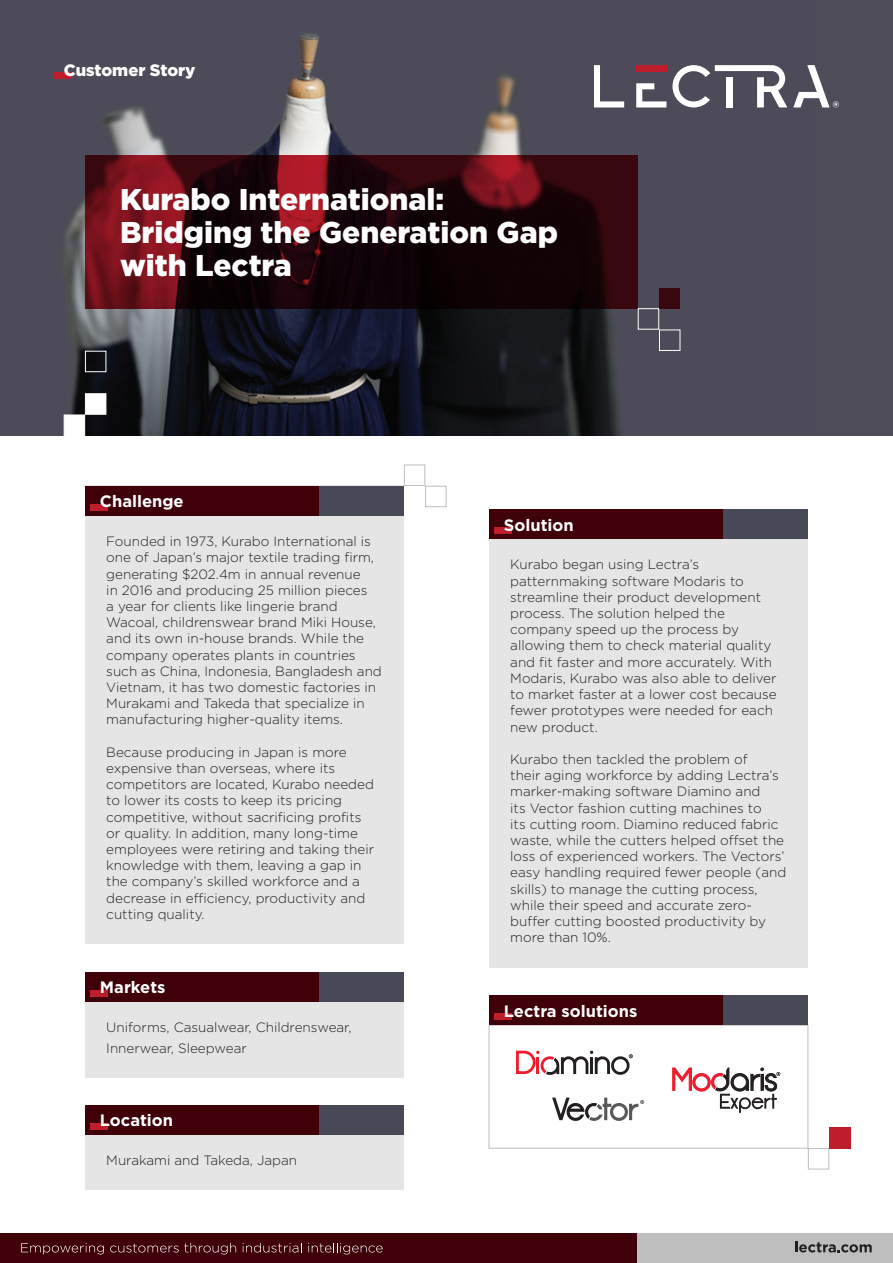
<style>
.page{position:relative;width:893px;height:1263px;background:#fff}
.page>*{position:absolute;margin:0;border:0;box-sizing:border-box;transform-origin:0 0}
.t1{font:900 30px/33px "Gotham";color:#fff}
.t2{font:700 16.5px "Gotham";color:#fff}
.t3{font:900 16.5px "Gotham";color:#fff}
.t4{font:300 13.5px/16.2px "Gotham";color:#231f20}
</style>
<div class="page">
<img style="left:0;top:0;width:893px;height:436px">
<div style="left:85px;top:486px;width:319px;height:458px;background:#e5e5e5"></div>
<div style="left:489px;top:509px;width:319px;height:459px;background:#e5e5e5"></div>
<div style="left:489px;top:1025px;width:319px;height:123px;border:1px solid #bfbebe"></div>
<div style="left:85px;top:972px;width:319px;height:105px;background:#e5e5e5"></div>
<div style="left:85px;top:1105px;width:319px;height:84px;background:#e5e5e5"></div>
<div style="left:54px;top:73px;width:17px;height:6px;background:#be1d2c"></div>
<svg style="left:85px;top:155px;width:553px;height:153px;background:#35080e"></svg>
<div style="left:85px;top:351px;width:21px;height:21px;border:1px solid #fff"></div>
<div style="left:404px;top:465px;width:21px;height:21px;border:1px solid #bfbebe"></div>
<div style="left:425px;top:486px;width:21px;height:21px;border:1px solid #bfbebe"></div>
<div style="left:808px;top:1148px;width:21px;height:21px;border:1px solid #bfbebe"></div>
<div style="left:829px;top:1127px;width:21px;height:21px;background:#be1d2c"></div>
<div style="left:638px;top:308px;width:21px;height:22px;border:1px solid #fff"></div>
<div style="left:659px;top:288px;width:21px;height:20px;background:#39080f"></div>
<div style="left:659px;top:330px;width:21px;height:21px;border:1px solid #fff"></div>
<div style="left:85px;top:393px;width:21px;height:22px;background:#fff;border:1px solid #fff"></div>
<div style="left:64px;top:415px;width:21px;height:21px;background:#fff;border:1px solid #fff"></div>
<div style="left:85px;top:486px;width:319px;height:30px;background:#474957"></div>
<div style="left:489px;top:509px;width:319px;height:30px;background:#474957"></div>
<div style="left:489px;top:995px;width:319px;height:30px;background:#474957"></div>
<div style="left:85px;top:972px;width:319px;height:29px;background:#474957"></div>
<div style="left:85px;top:1105px;width:319px;height:29px;background:#474957"></div>
<div style="left:85px;top:486px;width:234px;height:30px;background:#3f0009"></div>
<div style="left:489px;top:509px;width:234px;height:30px;background:#3f0009"></div>
<div style="left:489px;top:995px;width:234px;height:30px;background:#3f0009"></div>
<div style="left:85px;top:972px;width:234px;height:29px;background:#3f0009"></div>
<div style="left:85px;top:1105px;width:234px;height:29px;background:#3f0009"></div>
<div style="left:90px;top:504px;width:17px;height:6px;background:#be1d2c"></div>
<div style="left:494px;top:527px;width:17px;height:7px;background:#be1d2c"></div>
<div style="left:494px;top:1013px;width:17px;height:7px;background:#be1d2c"></div>
<div style="left:90px;top:990px;width:17px;height:6px;background:#be1d2c"></div>
<div style="left:90px;top:1123px;width:17px;height:6px;background:#be1d2c"></div>
<svg style="left:552px;top:1097px;width:92px;height:24px"></svg>
<svg style="left:516px;top:1051px;width:117px;height:24px"></svg>
<svg style="left:672px;top:1067px;width:108px;height:46px"></svg>
<div style="left:0;top:1233px;width:893px;height:30px;background:#3f0009"></div>
<div style="left:638px;top:1233px;width:255px;height:30px;background:#bfbebe"></div>
<svg style="left:21px;top:1243px;width:83px;height:11px"></svg>
<svg style="left:110px;top:1243px;width:126px;height:11px"></svg>
<svg style="left:243px;top:1243px;width:59px;height:9px"></svg>
<svg style="left:308px;top:1243px;width:75px;height:11px"></svg>
<svg style="left:795px;top:1241px;width:77px;height:11px"></svg>
<svg style="left:594px;top:65px;width:30px;height:42px"></svg>
<svg style="left:636px;top:83px;width:30px;height:24px"></svg>
<div style="left:636px;top:65px;width:30px;height:6px;background:#be1d2c"></div>
<svg style="left:672px;top:65px;width:115px;height:42px"></svg>
<svg style="left:793px;top:65px;width:46px;height:42px"></svg>
<p class="t3" style="left:64px;top:59px;width:133px">Customer Story</p>
<h1 class="t1" style="left:120px;top:183px;width:439px">Kurabo International:<br>Bridging the Generation Gap with Lectra</h1>
<p class="t2" style="left:100px;top:490px;width:85px">Challenge</p>
<p class="t4" style="left:106px;top:533px;width:277px">Founded in 1973, Kurabo International is one of Japan’s major textile trading firm, generating $202.4m in annual revenue<br>in 2016 and producing 25 million pieces<br>a year for clients like lingerie brand Wacoal, childrenswear brand Miki House, and its own in-house brands. While the company operates plants in countries such as China, Indonesia, Bangladesh and Vietnam, it has two domestic factories in Murakami and Takeda that specialize in manufacturing higher-quality items.</p>
<p class="t4" style="left:106px;top:744px;width:269px">Because producing in Japan is more expensive than overseas, where its competitors are located, Kurabo needed to lower its costs to keep its pricing competitive, without sacrificing profits or quality. In addition, many long-time employees were retiring and taking their knowledge with them, leaving a gap in the company’s skilled workforce and a decrease in efficiency, productivity and cutting quality.</p>
<p class="t2" style="left:100px;top:976px;width:67px">Markets</p>
<p class="t4" style="left:106px;top:1016px;width:247px;line-height:21px">Uniforms, Casualwear, Childrenswear,<br>Innerwear, Sleepwear</p>
<p class="t2" style="left:100px;top:1109px;width:75px">Location</p>
<p class="t4" style="left:106px;top:1152px;width:192px">Murakami and Takeda, Japan</p>
<p class="t2" style="left:504px;top:514px;width:71px">Solution</p>
<p class="t4" style="left:510px;top:556px;width:268px">Kurabo began using Lectra’s patternmaking software Modaris to streamline their product development process. The solution helped the company speed up the process by allowing them to check material quality and fit faster and more accurately. With Modaris, Kurabo was also able to deliver to market faster at a lower cost because fewer prototypes were needed for each new product.</p>
<p class="t4" style="left:510px;top:751px;width:277px">Kurabo then tackled the problem of<br>their aging workforce by adding Lectra’s marker-making software Diamino and<br>its Vector fashion cutting machines to<br>its cutting room. Diamino reduced fabric waste, while the cutters helped offset the loss of experienced workers. The Vectors’ easy handling required fewer people (and skills) to manage the cutting process, while their speed and accurate zero&shy;buffer cutting boosted productivity by more than 10%.</p>
<p class="t2" style="left:504px;top:1000px;width:135px">Lectra solutions</p>
</div>
